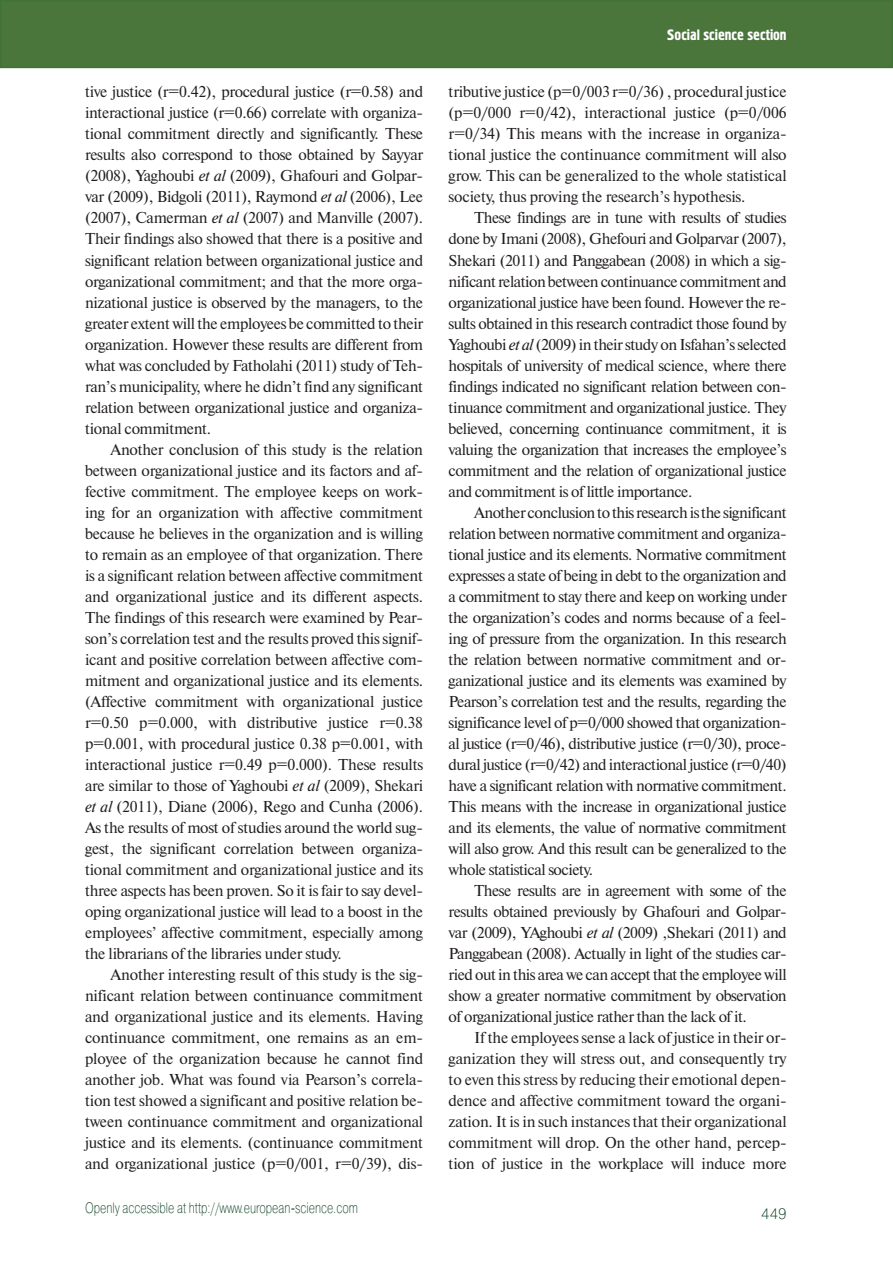
<style>
.page{position:relative;width:893px;height:1263px;background:#fff}
.page>*{position:absolute;margin:0;border:0;box-sizing:border-box;transform-origin:0 0}
.Текст_статьи{font:15.75px/21px "Newton C";letter-spacing:-.02em;color:#231f20;text-align:justify}
.t1{font:15px "Pragmatica Light C";color:#0b3e1f;scale:.75 1}
.t2{font:15px "Hermes C";color:#fff}
.t3{font:15px "Pragmatica Light C";color:#0b3e1f}
.s1{font-style:italic}
</style>
<div class="page">
<div style="left:1px;top:1px;width:891px;height:66px;background:#4a763b"></div>
<div style="left:0;top:0;width:893px;height:68px;border:2px solid #417236"></div>
<p class="Текст_статьи" style="left:85px;top:82px;width:340px">tive justice (r=0.42), procedural justice (r=0.58) and interactional justice (r=0.66) correlate with organiza&shy;tional commitment directly and significantly. These results also correspond to those obtained by Sayyar (2008), Yaghoubi <span class="s1">et al</span> (2009), Ghafouri and Golpar&shy;var (2009), Bidgoli (2011), Raymond <span class="s1">et al</span> (2006), Lee (2007), Camerman <span class="s1">et al</span> (2007) and Manville (2007).<br>Their findings also showed that there is a positive and significant relation between organizational justice and organizational commitment; and that the more orga&shy;nizational justice is observed by the managers, to the greater extent will the employees be committed to their organization. However these results are different from what was concluded by Fatholahi (2011) study of Teh&shy;ran’s municipality, where he didn’t find any significant relation between organizational justice and organiza&shy;tional commitment.</p>
<p class="Текст_статьи" style="left:85px;top:439px;width:340px;text-indent:26px">Another conclusion of this study is the relation between organizational justice and its factors and af&shy;fective commitment. The employee keeps on work&shy;ing for an organization with affective commitment because he believes in the organization and is willing to remain as an employee of that organization. There is a significant relation between affective commitment and organizational justice and its different aspects.<br>The findings of this research were examined by Pear&shy;son’s correlation test and the results proved this signif&shy;icant and positive correlation between affective com&shy;mitment and organizational justice and its elements. (Affective commitment with organizational justice r=0.50 p=0.000, with distributive justice r=0.38 p=0.001, with procedural justice 0.38 p=0.001, with interactional justice r=0.49 p=0.000). These results are similar to those of Yaghoubi <span class="s1">et al</span> (2009), Shekari <span class="s1">et al</span> (2011), Diane (2006), Rego and Cunha (2006).<br>As the results of most of studies around the world sug&shy;gest, the significant correlation between organiza&shy;tional commitment and organizational justice and its three aspects has been proven. So it is fair to say devel&shy;oping organizational justice will lead to a boost in the employees’ affective commitment, especially among the librarians of the libraries under study.</p>
<p class="Текст_статьи" style="left:85px;top:964px;width:340px;text-indent:26px">Another interesting result of this study is the sig&shy;nificant relation between continuance commitment and organizational justice and its elements. Having continuance commitment, one remains as an em&shy;ployee of the organization because he cannot find another job. What was found via Pearson’s correla&shy;tion test showed a significant and positive relation be&shy;tween continuance commitment and organizational justice and its elements. (continuance commitment and organizational justice (p=0/001, r=0/39), dis-</p>
<p class="t1" style="left:85px;top:1199px;width:365px">Openly accessible at http://www.european-science.com</p>
<p class="t2" style="left:667px;top:26px;width:121px">Social science section</p>
<p class="Текст_статьи" style="left:449px;top:82px;width:340px">tributive justice (p=0/003 r=0/36) , procedural justice (p=0/000 r=0/42), interactional justice (p=0/006 r=0/34) This means with the increase in organiza&shy;tional justice the continuance commitment will also grow. This can be generalized to the whole statistical society, thus proving the research’s hypothesis.</p>
<p class="Текст_статьи" style="left:449px;top:208px;width:340px;text-indent:26px">These findings are in tune with results of studies done by Imani (2008), Ghefouri and Golparvar (2007), Shekari (2011) and Panggabean (2008) in which a sig&shy;nificant relation between continuance commitment and organizational justice have been found. However the re&shy;sults obtained in this research contradict those found by Yaghoubi <span class="s1">et al</span> (2009) in their study on Isfahan’s selected hospitals of university of medical science, where there findings indicated no significant relation between con&shy;tinuance commitment and organizational justice. They believed, concerning continuance commitment, it is valuing the organization that increases the employee’s commitment and the relation of organizational justice and commitment is of little importance.</p>
<p class="Текст_статьи" style="left:449px;top:502px;width:340px;text-indent:26px">Another conclusion to this research is the significant relation between normative commitment and organiza&shy;tional justice and its elements. Normative commitment expresses a state of being in debt to the organization and a commitment to stay there and keep on working under the organization’s codes and norms because of a feel&shy;ing of pressure from the organization. In this research the relation between normative commitment and or&shy;ganizational justice and its elements was examined by Pearson’s correlation test and the results, regarding the significance level of p=0/000 showed that organization&shy;al justice (r=0/46), distributive justice (r=0/30), proce&shy;dural justice (r=0/42) and interactional justice (r=0/40) have a significant relation with normative commitment.<br>This means with the increase in organizational justice and its elements, the value of normative commitment will also grow. And this result can be generalized to the whole statistical society.</p>
<p class="Текст_статьи" style="left:449px;top:880px;width:340px;text-indent:26px">These results are in agreement with some of the results obtained previously by Ghafouri and Golpar&shy;var (2009), YAghoubi <span class="s1">et al</span> (2009) ,Shekari (2011) and Panggabean (2008). Actually in light of the studies car&shy;ried out in this area we can accept that the employee will show a greater normative commitment by observation of organizational justice rather than the lack of it.</p>
<p class="Текст_статьи" style="left:449px;top:1027px;width:340px;text-indent:26px">If the employees sense a lack of justice in their or&shy;ganization they will stress out, and consequently try to even this stress by reducing their emotional depen&shy;dence and affective commitment toward the organi&shy;zation. It is in such instances that their organizational commitment will drop. On the other hand, percep&shy;tion of justice in the workplace will induce more</p>
<p class="t3" style="left:761px;top:1205px;width:27px">449</p>
</div>
